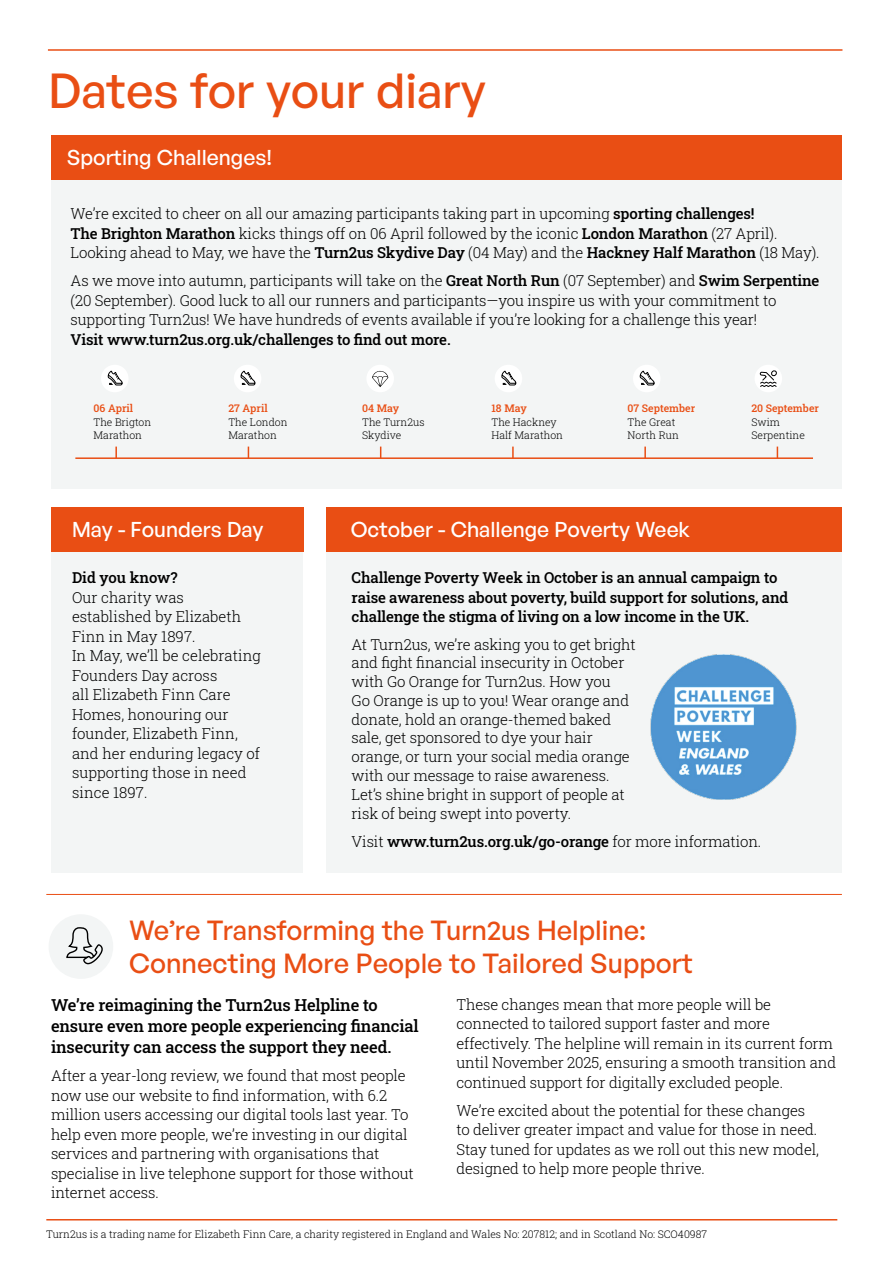
<style>
.page{position:relative;width:893px;height:1263px;background:#fff}
.page>*{position:absolute;margin:0;border:0;box-sizing:border-box;transform-origin:0 0}
.t1{font:500 48px "General Sans";color:#e94e14}
.t2{font:500 27px/33px "General Sans";color:#e94e14}
.t3{font:500 21px "General Sans";color:#fff}
.t4{font:500 16.5px/21px "Roboto Slab";letter-spacing:-.01em;color:#000}
.t5{font:300 15px/19.5px "Roboto Slab";letter-spacing:-.01em;color:#000}
.t6{font:500 15px/19.5px "Roboto Slab";letter-spacing:-.01em;color:#000}
.t7{font:300 10.5px/13.5px "Roboto Slab";color:#000}
.t8{font:500 10.5px "Roboto Slab";color:#e94e14}
.s1{font-weight:500}
.s2{font-weight:300}
</style>
<div class="page">
<div style="left:326px;top:508px;width:516px;height:364px;background:#f3f5f5"></div>
<div style="left:326px;top:508px;width:516px;height:44px;background:#e94e14"></div>
<div style="left:51px;top:508px;width:252px;height:365px;background:#f3f5f5"></div>
<div style="left:51px;top:508px;width:252px;height:44px;background:#e94e14"></div>
<hr style="left:46px;top:894px;width:796px;height:1px;background:#e94e14">
<hr style="left:46px;top:1219px;width:791px;height:1px;background:#e94e14">
<hr style="left:48px;top:49px;width:794px;height:2px;background:#e94e14">
<div style="left:51px;top:141px;width:791px;height:347px;background:#f3f5f5"></div>
<div style="left:51px;top:136px;width:791px;height:44px;background:#e94e14"></div>
<hr style="left:75px;top:457px;width:738px;height:2px;background:#e94e14">
<svg style="left:115px;top:447px;width:2px;height:11px"></svg>
<svg style="left:644px;top:447px;width:2px;height:11px"></svg>
<svg style="left:512px;top:447px;width:2px;height:11px"></svg>
<div style="left:101px;top:365px;width:28px;height:27px;background:#fff;border-radius:50%"></div>
<svg style="left:108px;top:371px;width:15px;height:14px"></svg>
<div style="left:234px;top:365px;width:27px;height:27px;background:#fff;border-radius:50%"></div>
<svg style="left:241px;top:371px;width:15px;height:14px"></svg>
<div style="left:495px;top:365px;width:27px;height:27px;background:#fff;border-radius:50%"></div>
<svg style="left:502px;top:371px;width:14px;height:14px"></svg>
<div style="left:633px;top:365px;width:27px;height:27px;background:#fff;border-radius:50%"></div>
<svg style="left:640px;top:371px;width:15px;height:14px"></svg>
<div style="left:755px;top:365px;width:27px;height:27px;background:#fff;border-radius:50%"></div>
<svg style="left:760px;top:370px;width:17px;height:17px"></svg>
<div style="left:366px;top:365px;width:28px;height:27px;background:#fff;border-radius:50%"></div>
<svg style="left:372px;top:370px;width:16px;height:17px"></svg>
<div style="left:49px;top:914px;width:64px;height:65px;background:#f3f5f5;border-radius:50%"></div>
<svg style="left:66px;top:927px;width:37px;height:38px"></svg>
<img style="left:651px;top:654px;width:145px;height:146px">
<h1 class="t1" style="left:48px;top:60px;width:439px">Dates for your diary</h1>
<h3 class="t3" style="left:67px;top:144px;width:207px">Sporting Challenges!</h3>
<p class="t5" style="left:70px;top:204px;width:751px">We’re excited to cheer on all our amazing participants taking part in upcoming <span class="s1">sporting challenges!<br>The Brighton Marathon</span> kicks things off on 06 April followed by the iconic <span class="s1">London Marathon</span> (27 April).<br>Looking ahead to May, we have the <span class="s1">Turn2us Skydive Day</span> (04 May) and the <span class="s1">Hackney Half Marathon</span> (18 May).</p>
<p class="t5" style="left:71px;top:271px;width:750px">As we move into autumn, participants will take on the <span class="s1">Great North Run</span> (07 September) and <span class="s1">Swim Serpentine </span>(20 September). Good luck to all our runners and participants—you inspire us with your commitment to supporting Turn2us! We have hundreds of events available if you’re looking for a challenge this year!</p>
<p class="t6" style="left:71px;top:329px;width:382px">Visit www.turn2us.org.uk/challenges to find out more.</p>
<p class="t8" style="left:94px;top:401px;width:41px">06 April</p>
<p class="t7" style="left:94px;top:415px;width:59px">The Brigton<br>Marathon</p>
<p class="t8" style="left:228px;top:401px;width:41px">27 April</p>
<p class="t7" style="left:228px;top:415px;width:61px">The London<br>Marathon</p>
<p class="t8" style="left:362px;top:401px;width:39px">04 May</p>
<p class="t7" style="left:362px;top:415px;width:64px">The Turn2us<br>Skydive</p>
<p class="t8" style="left:491px;top:401px;width:37px">18 May</p>
<p class="t7" style="left:491px;top:415px;width:73px">The Hackney<br>Half Marathon</p>
<p class="t8" style="left:628px;top:401px;width:69px">07 September</p>
<p class="t7" style="left:628px;top:415px;width:53px">The Great<br>North Run</p>
<p class="t8" style="left:751px;top:401px;width:69px">20 September</p>
<p class="t7" style="left:751px;top:415px;width:55px">Swim<br>Serpentine</p>
<h3 class="t3" style="left:72px;top:516px;width:193px">May - Founders Day</h3>
<h3 class="t3" style="left:351px;top:516px;width:340px">October - Challenge Poverty Week</h3>
<p class="t6" style="left:72px;top:568px;width:107px">Did you know?</p>
<p class="t5" style="left:72px;top:587px;width:190px">Our charity was established by Elizabeth<br>Finn in May 1897.<br>In May, we’ll be celebrating<br>Founders Day across<br>all Elizabeth Finn Care<br>Homes, honouring our founder, Elizabeth Finn, and her enduring legacy of supporting those in need since 1897.</p>
<p class="t6" style="left:352px;top:568px;width:438px">Challenge Poverty Week in October is an annual campaign to raise awareness about poverty, build support for solutions, and challenge the stigma of living on a low income in the UK.</p>
<p class="t5" style="left:352px;top:634px;width:286px;line-height:18.9px">At Turn2us, we’re asking you to get bright and fight financial insecurity in October with Go Orange for Turn2us. How you<br>Go Orange is up to you! Wear orange and donate, hold an orange-themed baked sale, get sponsored to dye your hair orange, or turn your social media orange with our message to raise awareness.<br>Let’s shine bright in support of people at risk of being swept into poverty.</p>
<p class="t6" style="left:352px;top:831px;width:411px"><span class="s2">Visit</span> www.turn2us.org.uk/go-orange <span class="s2">for more information.</span></p>
<h2 class="t2" style="left:129px;top:913px;width:565px">We’re Transforming the Turn2us Helpline:<br>Connecting More People to Tailored Support</h2>
<p class="t4" style="left:51px;top:994px;width:369px">We’re reimagining the Turn2us Helpline to ensure even more people experiencing financial insecurity can access the support they need.</p>
<p class="t5" style="left:51px;top:1066px;width:364px">After a year-long review, we found that most people now use our website to find information, with 6.2 million users accessing our digital tools last year. To help even more people, we’re investing in our digital services and partnering with organisations that specialise in live telephone support for those without internet access.</p>
<p class="t5" style="left:456px;top:994px;width:381px">These changes mean that more people will be connected to tailored support faster and more effectively. The helpline will remain in its current form until November 2025, ensuring a smooth transition and continued support for digitally excluded people.</p>
<p class="t5" style="left:456px;top:1100px;width:364px">We’re excited about the potential for these changes to deliver greater impact and value for those in need.<br>Stay tuned for updates as we roll out this new model, designed to help more people thrive.</p>
<p class="t7" style="left:46px;top:1227px;width:662px">Turn2us is a trading name for Elizabeth Finn Care, a charity registered in England and Wales No: 207812; and in Scotland No: SCO40987</p>
</div>
